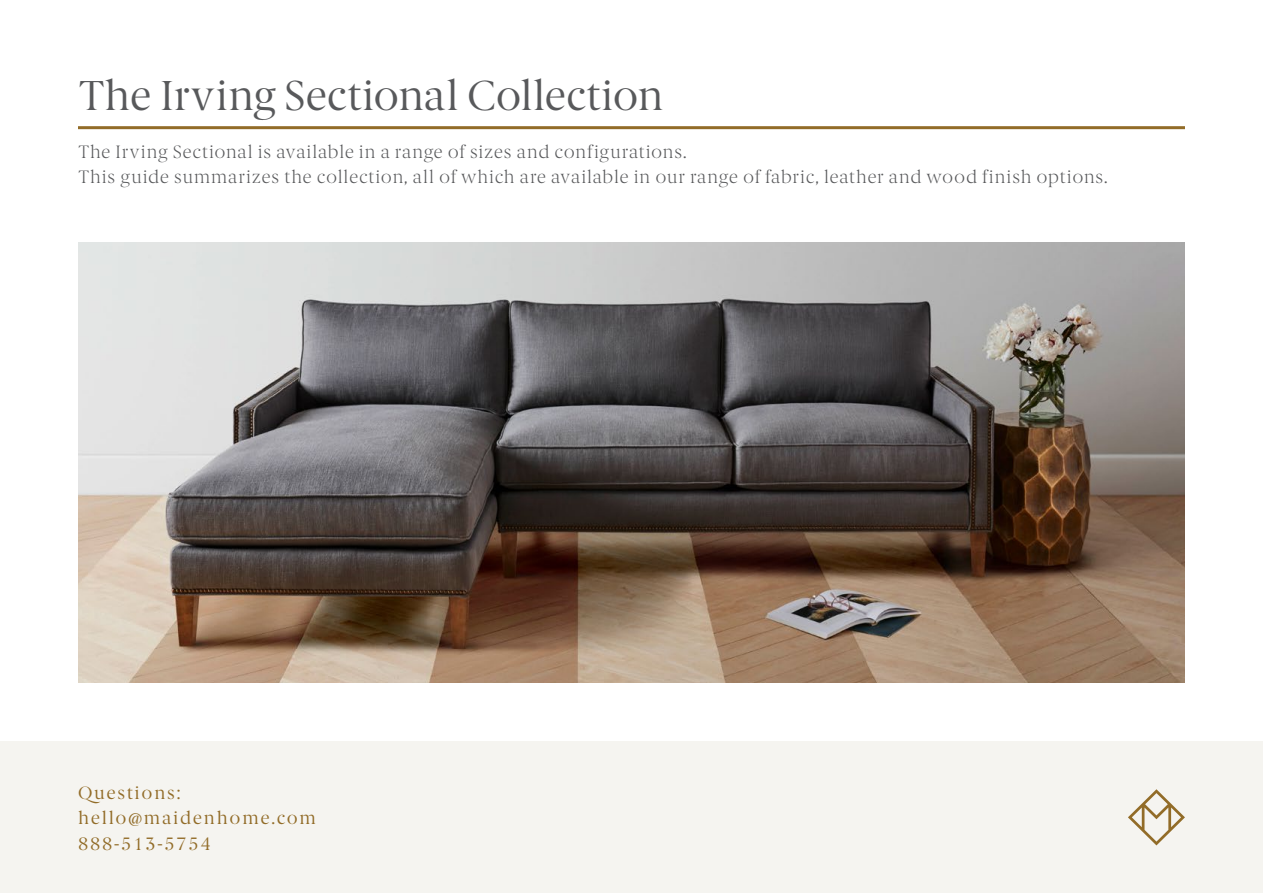
<style>
.page{position:relative;width:1263px;height:893px;background:#fff}
.page>*{position:absolute;margin:0;border:0;box-sizing:border-box;transform-origin:0 0}
.t1{font:42px "Berlingske Serif";color:#58595b}
.t2{font:300 18px/25.5px "Berlingske Serif";letter-spacing:.05em;color:#58595b}
.t3{font:18px/25.5px "Berlingske Serif";letter-spacing:.1em;color:#926c28}
</style>
<div class="page">
<div style="left:0;top:742px;width:1263px;height:151px;background:#f5f4f0"></div>
<hr style="left:78px;top:126px;width:1107px;height:3px;background:#926c28">
<img style="left:78px;top:242px;width:1107px;height:440px">
<svg style="left:1128px;top:789px;width:57px;height:56px"></svg>
<h1 class="t1" style="left:78px;top:68px;width:587px">The Irving Sectional Collection</h1>
<p class="t2" style="left:78px;top:138px;width:1031px">The Irving Sectional is available in a range of sizes and configurations.<br>This guide summarizes the collection, all of which are available in our range of fabric, leather and wood finish options.</p>
<p class="t3" style="left:78px;top:779px;width:240px">Questions: hello@maidenhome.com<br>888-513-5754</p>
</div>
